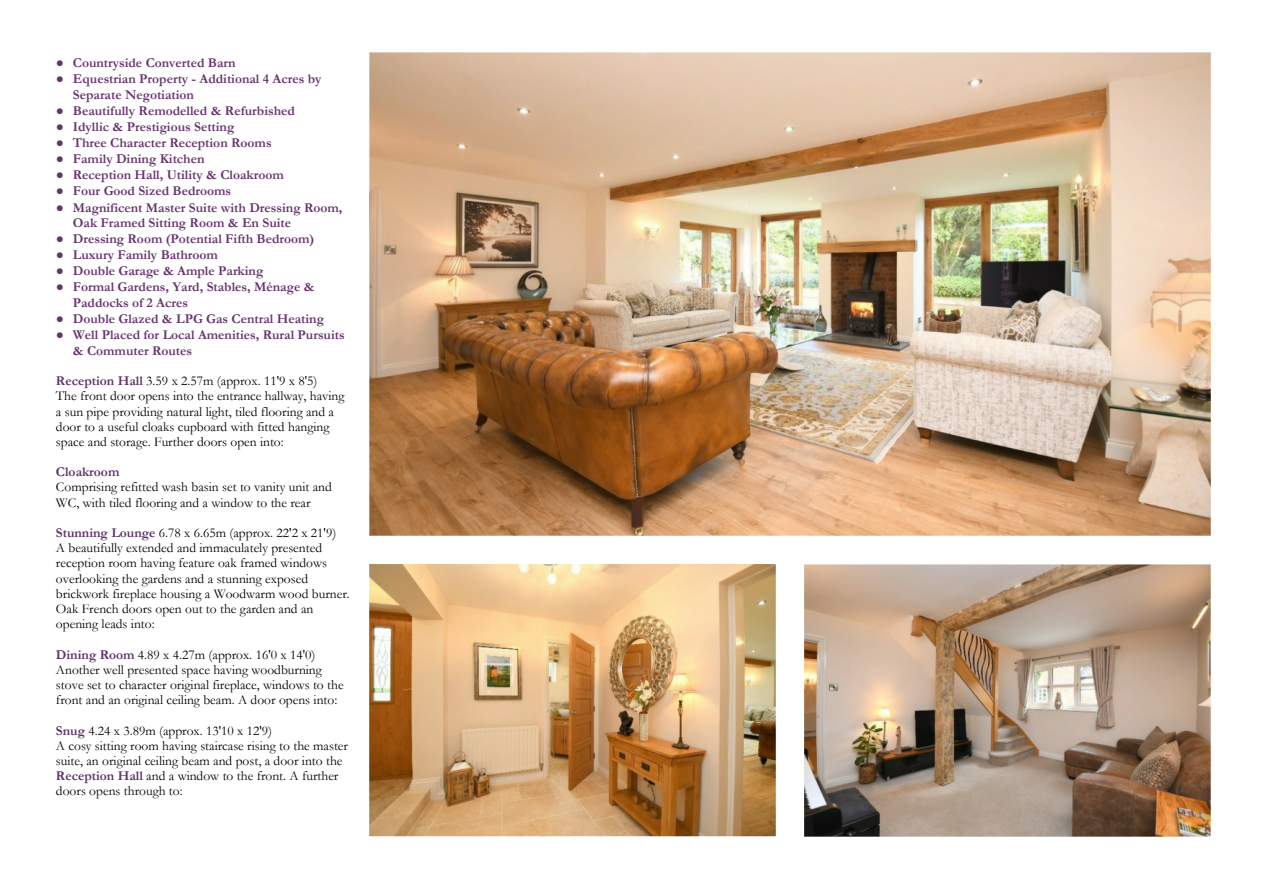
<style>
.page{position:relative;width:1263px;height:893px;background:#fff}
.page>*{position:absolute;margin:0;border:0;box-sizing:border-box;transform-origin:0 0}
.t1{font:13.5px/15.1px "Garamond";color:#000}
.t2{font:700 13.5px/15.8px "Garamond";color:#66336c}
.t3{font:700 13.5px "Garamond";color:#5b3167}
.s1{font-family:"Times New Roman"}
.s2{font-weight:700;color:#5b3167}
</style>
<div class="page">
<img style="left:369px;top:564px;width:407px;height:272px">
<img style="left:804px;top:564px;width:407px;height:273px">
<img style="left:369px;top:52px;width:842px;height:484px">
<p class="t2" style="left:56px;top:57px;width:181px"><span class="s1">●</span> Countryside Converted Barn</p>
<p class="t2" style="left:73px;top:73px;width:250px;text-indent:-17px"><span class="s1">●</span> Equestrian Property - Additional 4 Acres by<br>Separate Negotiation</p>
<p class="t2" style="left:56px;top:104px;width:240px"><span class="s1">●</span> Beautifully Remodelled &amp; Refurbished</p>
<p class="t2" style="left:56px;top:120px;width:180px"><span class="s1">●</span> Idyllic &amp; Prestigious Setting</p>
<p class="t2" style="left:56px;top:136px;width:217px"><span class="s1">●</span> Three Character Reception Rooms</p>
<p class="t2" style="left:56px;top:153px;width:150px"><span class="s1">●</span> Family Dining Kitchen</p>
<p class="t2" style="left:56px;top:169px;width:229px"><span class="s1">●</span> Reception Hall, Utility &amp; Cloakroom</p>
<p class="t2" style="left:56px;top:185px;width:177px"><span class="s1">●</span> Four Good Sized Bedrooms</p>
<p class="t2" style="left:73px;top:201px;width:271px;text-indent:-17px"><span class="s1">●</span> Magnificent Master Suite with Dressing Room,<br>Oak Framed Sitting Room &amp; En Suite</p>
<p class="t2" style="left:56px;top:232px;width:260px"><span class="s1">●</span> Dressing Room (Potential Fifth Bedroom)</p>
<p class="t2" style="left:56px;top:249px;width:164px"><span class="s1">●</span> Luxury Family Bathroom</p>
<p class="t2" style="left:56px;top:265px;width:209px"><span class="s1">●</span> Double Garage &amp; Ample Parking</p>
<p class="t2" style="left:73px;top:281px;width:243px;text-indent:-17px"><span class="s1">●</span> Formal Gardens, Yard, Stables, Ménage &amp;<br>Paddocks of 2 Acres</p>
<p class="t2" style="left:56px;top:312px;width:269px"><span class="s1">●</span> Double Glazed &amp; LPG Gas Central Heating</p>
<p class="t2" style="left:73px;top:328px;width:273px;text-indent:-17px"><span class="s1">●</span> Well Placed for Local Amenities, Rural Pursuits &amp; Commuter Routes</p>
<p class="t1" style="left:56px;top:375px;width:290px"><span class="s2">Reception Hall</span> 3.59 x 2.57m (approx. 11'9 x 8'5)<br>The front door opens into the entrance hallway, having a sun pipe providing natural light, tiled flooring and a door to a useful cloaks cupboard with fitted hanging space and storage. Further doors open into:</p>
<p class="t3" style="left:56px;top:467px;width:65px">Cloakroom</p>
<p class="t1" style="left:56px;top:481px;width:277px">Comprising refitted wash basin set to vanity unit and<br>WC, with tiled flooring and a window to the rear</p>
<p class="t1" style="left:56px;top:527px;width:295px"><span class="s2">Stunning Lounge</span> 6.78 x 6.65m (approx. 22'2 x 21'9)<br>A beautifully extended and immaculately presented reception room having feature oak framed windows overlooking the gardens and a stunning exposed brickwork fireplace housing a Woodwarm wood burner.<br>Oak French doors open out to the garden and an opening leads into:</p>
<p class="t1" style="left:56px;top:648px;width:289px"><span class="s2">Dining Room</span> 4.89 x 4.27m (approx. 16'0 x 14'0)<br>Another well presented space having woodburning stove set to character original fireplace, windows to the front and an original ceiling beam. A door opens into:</p>
<p class="t1" style="left:56px;top:724px;width:294px"><span class="s2">Snug</span> 4.24 x 3.89m (approx. 13'10 x 12'9)<br>A cosy sitting room having staircase rising to the master suite, an original ceiling beam and post, a door into the <span class="s2">Reception Hall</span> and a window to the front. A further doors opens through to:</p>
</div>
